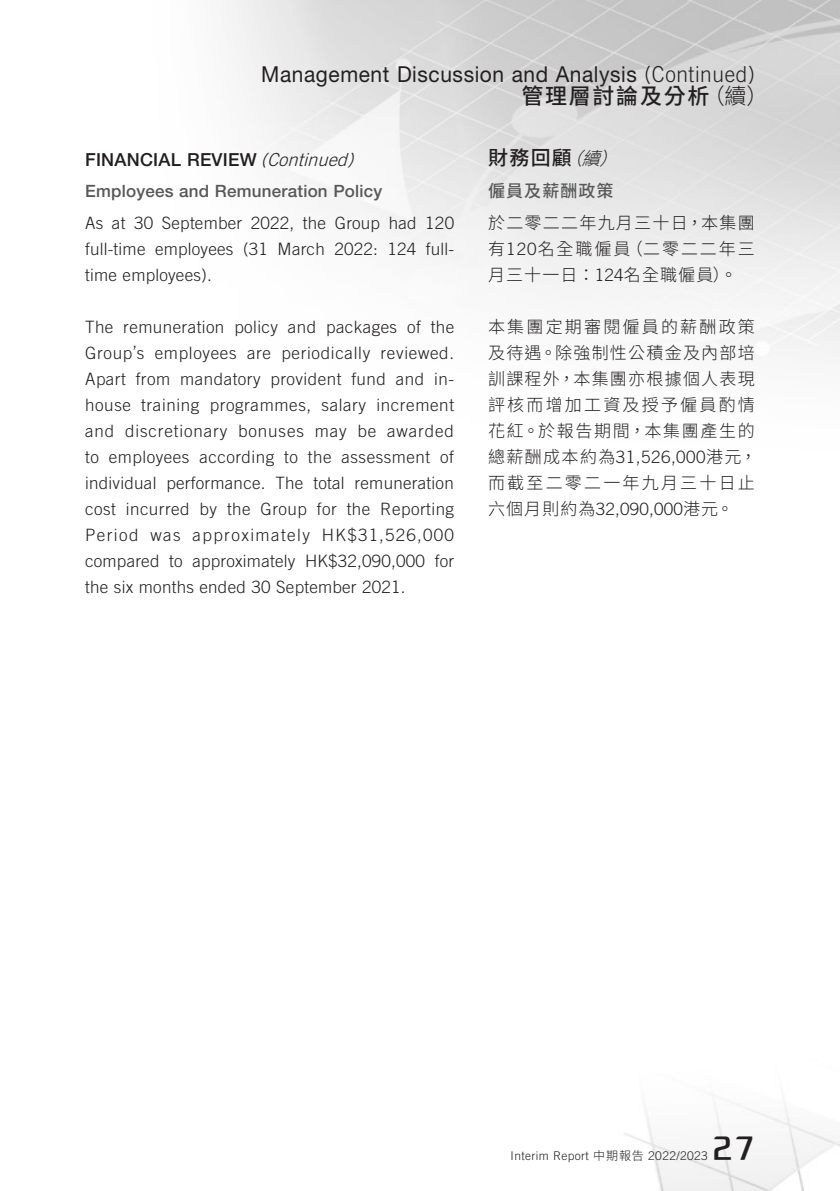
<style>
.page{position:relative;width:840px;height:1191px;background:#fff}
.page>*{position:absolute;margin:0;border:0;box-sizing:border-box;transform-origin:0 0}
.t1{font:35px "Tensentype Rui Hei GB18030 W3";color:#231f20}
.t2{font:22px "Helvetica Neue LT Std";letter-spacing:.03em;color:#231f20;scale:.95 1}
.t3{font:500 22px "Source Han Sans TC";letter-spacing:.08em;color:#231f20}
.Heading_1{font:500 20px "Source Han Sans TC";color:#231f20}
.Heading_1-2{font:500 18px "Helvetica Neue LT Std";letter-spacing:.015em;color:#231f20}
.Body_Text{font:300 17px/26px "Trade Gothic LT Std";letter-spacing:.015em;color:#231f20;text-align:justify}
.C_Body_Text{font:300 17px/26px "Source Han Sans TC";letter-spacing:.1em;color:#231f20;text-align:justify}
.Heading_2{font:500 17px "Helvetica Neue LT Std";letter-spacing:.015em;color:#57585a}
.C_Heading_2{font:500 17px "Source Han Sans TC";letter-spacing:.065em;color:#57585a}
.t4{font:300 12px "Trade Gothic LT Std";letter-spacing:.03em;color:#231f20}
.s1{font-family:"Trade Gothic LT Std";font-weight:300}
.s2{font-weight:300}
.s3{font-family:"Trade Gothic LT Std";font-weight:300;font-style:italic}
.s4{font-weight:300;font-style:italic;font-size:18px}
.s5{font-family:"Trade Gothic LT Std"}
.s6{font-family:"Source Han Sans TC"}
</style>
<div class="page">
<img style="left:221px;top:0;width:618px;height:1191px">
<p class="t2" style="left:261px;top:61px;width:521px">Management Discussion and Analysis <span class="s1">(Continued)</span></p>
<p class="t3" style="left:521px;top:83px;width:248px">管理層討論及分析<span class="s2">（續）</span></p>
<p class="Heading_1-2" style="left:85px;top:148px;width:275px">FINANCIAL REVIEW <span class="s3">(Continued)</span></p>
<p class="Heading_2" style="left:85px;top:181px;width:298px">Employees and Remuneration Policy</p>
<p class="Body_Text" style="left:85px;top:210px;width:370px">As at 30 September 2022, the Group had 120 full-time employees (31 March 2022: 124 full&shy;time employees).</p>
<p class="Body_Text" style="left:85px;top:314px;width:370px">The remuneration policy and packages of the Group’s employees are periodically reviewed.<br>Apart from mandatory provident fund and in&shy;house training programmes, salary increment and discretionary bonuses may be awarded to employees according to the assessment of individual performance. The total remuneration cost incurred by the Group for the Reporting Period was approximately HK$31,526,000 compared to approximately HK$32,090,000 for the six months ended 30 September 2021.</p>
<p class="Heading_1" style="left:488px;top:147px;width:145px">財務回顧<span class="s4">（續）</span></p>
<p class="C_Heading_2" style="left:488px;top:181px;width:127px">僱員及薪酬政策</p>
<p class="C_Body_Text" style="left:488px;top:210px;width:268px">於二零二二年九月三十日，本集團有<span class="s5">120</span>名全職僱員（二零二二年三月三十一日：<span class="s5">124</span>名全職僱員）。</p>
<p class="C_Body_Text" style="left:488px;top:314px;width:270px;text-align:left">本集團定期審閱僱員的薪酬政策及待遇。除強制性公積金及內部培訓課程外，本集團亦根據個人表現評核而增加工資及授予僱員酌情花紅。於報告期間，本集團產生的總薪酬成本約為<span class="s5">31,526,000</span>港元，而截至二零二一年九月三十日止六個月則約為<span class="s5">32,090,000</span>港元。</p>
<h1 class="t1" style="left:712px;top:1124px;width:44px">27</h1>
<p class="t4" style="left:510px;top:1148px;width:198px">Interim Report <span class="s6">中期報告</span> 2022/2023</p>
</div>
